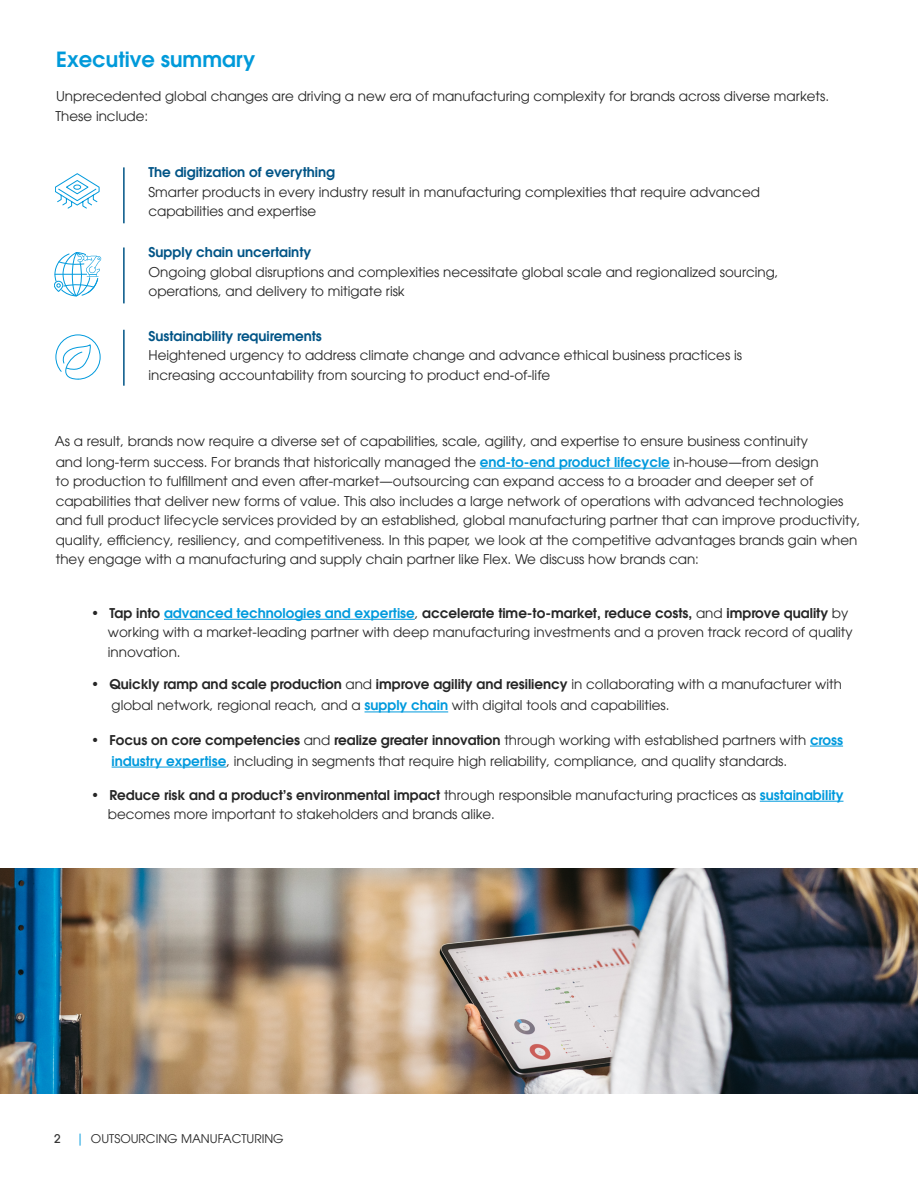
<style>
.page{position:relative;width:918px;height:1188px;background:#fff}
.page>*{position:absolute;margin:0;border:0;box-sizing:border-box;transform-origin:0 0}
.t1{font:600 21px "ITC Avant Garde Pro";color:#009ada}
.t2{font:13.5px/19.5px "ITC Avant Garde Pro";color:#262626}
.t3{font:600 13.5px "ITC Avant Garde Pro";color:#005486}
.t4{font:12px "ITC Avant Garde Pro";color:#262626}
.t5{font:500 12px "ITC Avant Garde Pro";color:#363636}
.s1{font-weight:600;color:#009add}
.s2{font-weight:600}
.s3{color:#009add}
</style>
<div class="page">
<hr style="left:480px;top:468px;width:190px;height:1px;background:#009add">
<hr style="left:164px;top:619px;width:251px;height:1px;background:#009add">
<hr style="left:365px;top:712px;width:83px;height:1px;background:#009add">
<hr style="left:810px;top:746px;width:33px;height:1px;background:#009add">
<hr style="left:112px;top:767px;width:114px;height:1px;background:#009add">
<hr style="left:760px;top:801px;width:83px;height:1px;background:#009add">
<hr style="left:123px;top:167px;width:2px;height:56px;background:#005486">
<hr style="left:123px;top:248px;width:2px;height:55px;background:#005486">
<hr style="left:123px;top:330px;width:2px;height:56px;background:#005486">
<svg style="left:54px;top:252px;width:47px;height:45px"></svg>
<svg style="left:56px;top:335px;width:44px;height:45px"></svg>
<svg style="left:55px;top:173px;width:45px;height:36px"></svg>
<img style="left:0;top:869px;width:918px;height:225px">
<h1 class="t1" style="left:56px;top:45px;width:201px">Executive summary</h1>
<p class="t2" style="left:56px;top:86px;width:775px">Unprecedented global changes are driving a new era of manufacturing complexity for brands across diverse markets.<br>These include:</p>
<p class="t3" style="left:148px;top:164px;width:188px">The digitization of everything</p>
<p class="t2" style="left:148px;top:182px;width:613px">Smarter products in every industry result in manufacturing complexities that require advanced capabilities and expertise</p>
<p class="t3" style="left:148px;top:244px;width:164px">Supply chain uncertainty</p>
<p class="t2" style="left:148px;top:262px;width:632px">Ongoing global disruptions and complexities necessitate global scale and regionalized sourcing, operations, and delivery to mitigate risk</p>
<p class="t3" style="left:148px;top:327px;width:175px">Sustainability requirements</p>
<p class="t2" style="left:148px;top:345px;width:595px">Heightened urgency to address climate change and advance ethical business practices is increasing accountability from sourcing to product end-of-life</p>
<p class="t2" style="left:55px;top:430px;width:765px;line-height:21px">As a result, brands now require a diverse set of capabilities, scale, agility, and expertise to ensure business continuity and long-term success. For brands that historically managed the <span class="s1">end-to-end product lifecycle</span> in-house—from design</p>
<p class="t2" style="left:56px;top:471px;width:806px">to production to fulfillment and even after-market—outsourcing can expand access to a broader and deeper set of capabilities that deliver new forms of value. This also includes a large network of operations with advanced technologies and full product lifecycle services provided by an established, global manufacturing partner that can improve productivity, quality, efficiency, resiliency, and competitiveness. In this paper, we look at the competitive advantages brands gain when they engage with a manufacturing and supply chain partner like Flex. We discuss how brands can:</p>
<p class="t2" style="left:108px;top:603px;width:746px;text-indent:-17px">• <span class="s2">Tap into</span> <span class="s1">advanced technologies and expertise</span>, <span class="s2">accelerate time-to-market, reduce costs,</span> and <span class="s2">improve quality</span> by working with a market-leading partner with deep manufacturing investments and a proven track record of quality innovation.</p>
<p class="t2" style="left:112px;top:674px;width:732px;line-height:21px;text-indent:-21px">• <span class="s2">Quickly ramp and scale production</span> and <span class="s2">improve agility and resiliency</span> in collaborating with a manufacturer with global network, regional reach, and a <span class="s1">supply chain</span> with digital tools and capabilities.</p>
<p class="t2" style="left:112px;top:729px;width:733px;line-height:21px;text-indent:-21px">• <span class="s2">Focus on core competencies</span> and <span class="s2">realize greater innovation</span> through working with established partners with <span class="s1">cross industry expertise</span>, including in segments that require high reliability, compliance, and quality standards.</p>
<p class="t2" style="left:108px;top:785px;width:737px;text-indent:-17px">• <span class="s2">Reduce risk and a product’s environmental impact</span> through responsible manufacturing practices as <span class="s1">sustainability </span>becomes more important to stakeholders and brands alike.</p>
<p class="t5" style="left:54px;top:1131px;width:8px">2</p>
<p class="t4" style="left:76px;top:1131px;width:209px"><span class="s3">|</span> OUTSOURCING MANUFACTURING</p>
</div>
